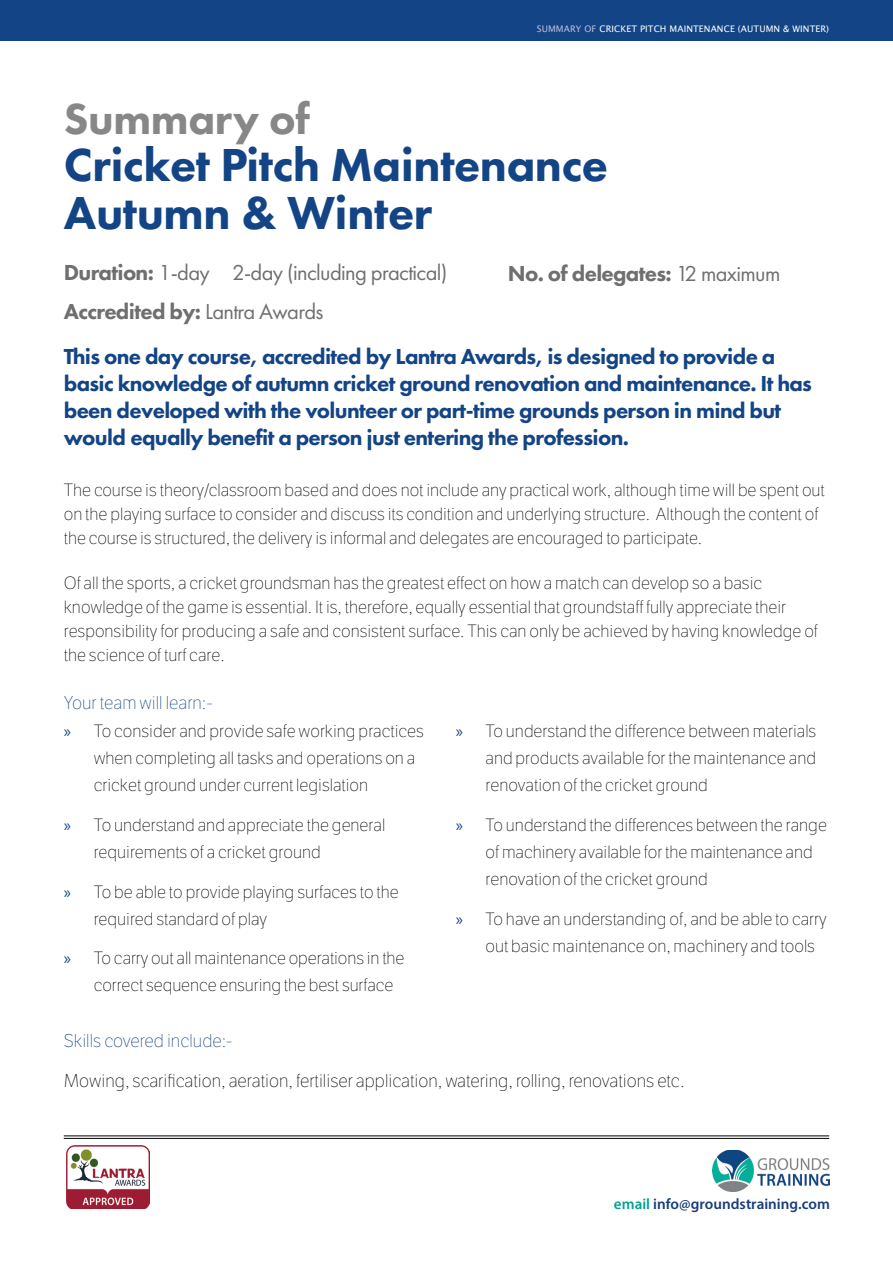
<style>
.page{position:relative;width:893px;height:1263px;background:#fff}
.page>*{position:absolute;margin:0;border:0;box-sizing:border-box;transform-origin:0 0}
.t1{font:800 48px/47.7px "Futura PT";letter-spacing:-.01em;color:#134485}
.t2{font:800 45px "Futura PT";letter-spacing:-.01em;color:#878787}
.t3{font:800 22.5px/27px "Futura PT";letter-spacing:-.03em;color:#134485}
.t4{font:22.5px/39px "Futura PT";letter-spacing:-.03em;color:#706f6f}
.t5{font:800 22.5px "Futura PT";letter-spacing:-.03em;color:#706f6f}
.t6{font:100 18px "LFT Etica Display";color:#000}
.t7{font:100 18px "LFT Etica Display";color:#134485}
.t8{font:100 17.25px/27px "LFT Etica Display";color:#000}
.t9{font:600 15.15px "Myriad Pro";color:#183e7a}
.t10{font:9px "Lucida Sans Unicode";letter-spacing:.01em;color:#fff}
.s1{color:#bcbeda}
.s2{font-weight:400}
.s3{font-weight:800}
.s4{font-family:"Myriad Pro";font-weight:400;color:#134485}
.s5{color:#00a291}
</style>
<div class="page">
<div style="left:0;top:0;width:893px;height:40px;background:#134485"></div>
<hr style="left:64px;top:1135px;width:765px;height:1px;background:#000">
<hr style="left:64px;top:1138px;width:765px;height:1px;background:#000">
<img style="left:713px;top:1150px;width:117px;height:41px">
<img style="left:67px;top:1146px;width:83px;height:63px">
<p class="t10" style="left:537px;top:22px;width:294px"><span class="s1">SUMMARY OF</span> CRICKET PITCH MAINTENANCE (AUTUMN &amp; WINTER)</p>
<h2 class="t2" style="left:64px;top:91px;width:247px">Summary of</h2>
<h1 class="t1" style="left:64px;top:141px;width:546px">Cricket Pitch Maintenance<br>Autumn &amp; Winter</h1>
<h3 class="t5" style="left:508px;top:259px;width:274px">No. of delegates: <span class="s2">12 maximum</span></h3>
<h3 class="t4" style="left:64px;top:253px;width:385px"><span class="s3">Duration:</span> 1-day 2-day (including practical)<br><span class="s3">Accredited by:</span> Lantra Awards</h3>
<p class="t3" style="left:64px;top:342px;width:750px">This one day course, accredited by Lantra Awards, is designed to provide a basic knowledge of autumn cricket ground renovation and maintenance. It has been developed with the volunteer or part-time grounds person in mind but would equally benefit a person just entering the profession.</p>
<p class="t8" style="left:64px;top:478px;width:763px;line-height:24px">The course is theory/classroom based and does not include any practical work, although time will be spent out on the playing surface to consider and discuss its condition and underlying structure. Although the content of the course is structured, the delivery is informal and delegates are encouraged to participate.</p>
<p class="t8" style="left:64px;top:572px;width:756px;line-height:24px">Of all the sports, a cricket groundsman has the greatest effect on how a match can develop so a basic knowledge of the game is essential. It is, therefore, equally essential that groundstaff fully appreciate their responsibility for producing a safe and consistent surface. This can only be achieved by having knowledge of the science of turf care.</p>
<p class="t7" style="left:64px;top:693px;width:150px">Your team will learn:-</p>
<p class="t8" style="left:94px;top:718px;width:332px;text-indent:-30px"><span class="s4">»</span> To consider and provide safe working practices when completing all tasks and operations on a cricket ground under current legislation</p>
<p class="t8" style="left:94px;top:812px;width:293px;text-indent:-30px"><span class="s4">»</span> To understand and appreciate the general requirements of a cricket ground</p>
<p class="t8" style="left:94px;top:879px;width:307px;text-indent:-30px"><span class="s4">»</span> To be able to provide playing surfaces to the required standard of play</p>
<p class="t8" style="left:94px;top:945px;width:312px;text-indent:-30px"><span class="s4">»</span> To carry out all maintenance operations in the correct sequence ensuring the best surface</p>
<p class="t8" style="left:485px;top:718px;width:332px;text-align:justify;text-indent:-30px"><span class="s4">»</span> To understand the difference between materials and products available for the maintenance and renovation of the cricket ground</p>
<p class="t8" style="left:485px;top:812px;width:343px;text-indent:-30px"><span class="s4">»</span> To understand the differences between the range of machinery available for the maintenance and renovation of the cricket ground</p>
<p class="t8" style="left:485px;top:906px;width:343px;text-indent:-30px"><span class="s4">»</span> To have an understanding of, and be able to carry out basic maintenance on, machinery and tools</p>
<p class="t7" style="left:64px;top:1031px;width:170px">Skills covered include:-</p>
<p class="t6" style="left:64px;top:1071px;width:622px">Mowing, scarification, aeration, fertiliser application, watering, rolling, renovations etc.</p>
<p class="t9" style="left:614px;top:1194px;width:217px"><span class="s5">email</span> info@groundstraining.com</p>
</div>
